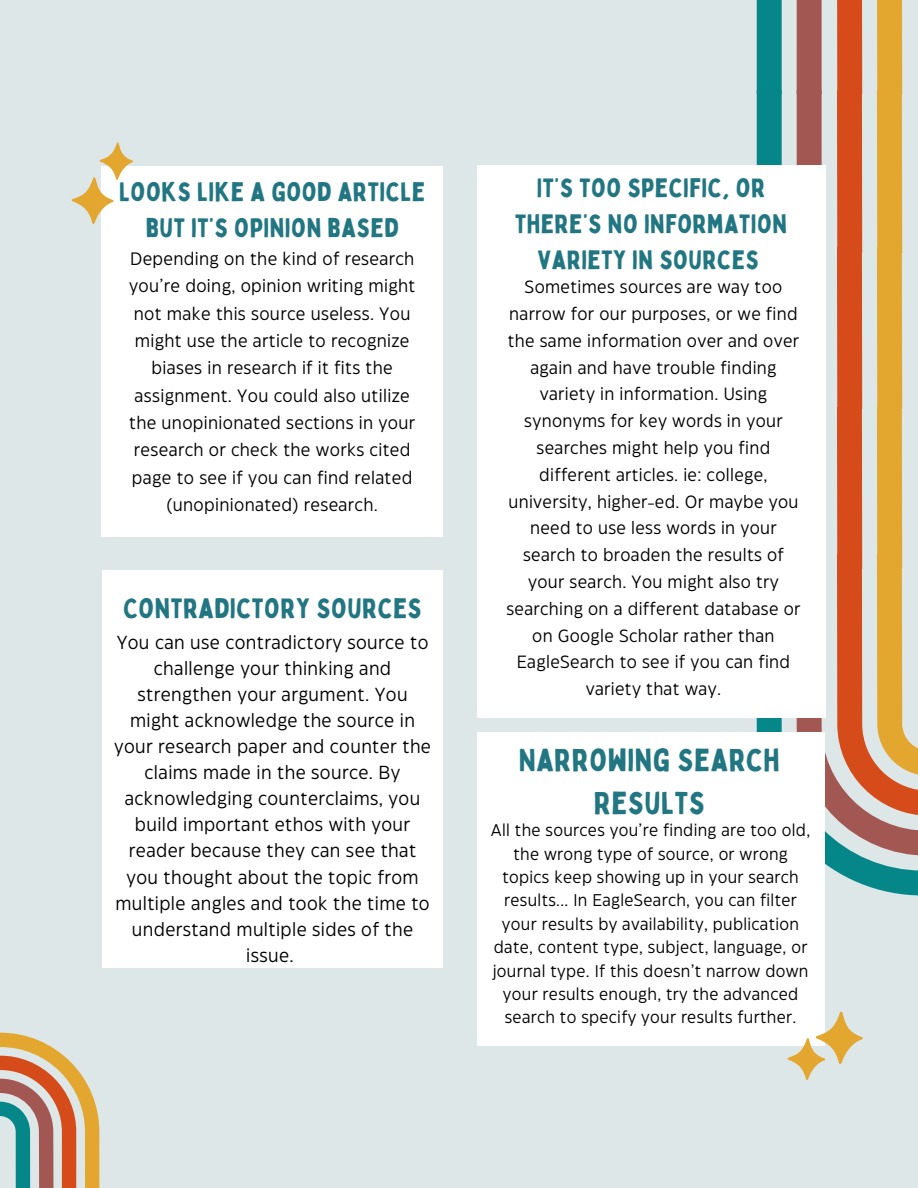
<style>
.page{position:relative;width:918px;height:1188px;background:#dde7e8}
.page>*{position:absolute;margin:0;border:0;box-sizing:border-box;transform-origin:0 0}
.t1{font:31.2px/43.3px "Bobby Jones";letter-spacing:.02em;color:#217682;text-align:center}
.t2{font:27.6px "Bobby Jones";letter-spacing:.02em;color:#217682}
.t3{font:26.25px/36.2px "Bobby Jones";letter-spacing:.02em;color:#217682;text-align:center}
.t4{font:26.1px/35.7px "Bobby Jones";letter-spacing:.02em;color:#217682;text-align:center}
.t5{font:18.9px/26.1px "Eastman Grotesque";letter-spacing:.02em;color:#000;text-align:center}
.t6{font:18px/27.3px "Eastman Grotesque";letter-spacing:.02em;color:#000;text-align:center}
.t7{font:17.7px/26.8px "Eastman Grotesque";letter-spacing:.02em;color:#000;text-align:center}
.t8{font:16.95px/23.4px "Eastman Grotesque";letter-spacing:.02em;color:#000;text-align:center}
</style>
<div class="page">
<svg style="left:0;top:1032px;width:99px;height:156px"></svg>
<div style="left:102px;top:166px;width:341px;height:370px;background:#fff"></div>
<svg style="left:71px;top:142px;width:62px;height:82px"></svg>
<div style="left:477px;top:732px;width:348px;height:314px;background:#fff"></div>
<svg style="left:757px;top:0;width:161px;height:1080px"></svg>
<div style="left:102px;top:570px;width:341px;height:398px;background:#fff"></div>
<div style="left:477px;top:166px;width:348px;height:552px;background:#fff"></div>
<p class="t3" style="left:119px;top:173px;width:307px">LOOKS LIKE A GOOD ARTICLE<br>BUT IT’S OPINION BASED</p>
<h2 class="t6" style="left:129px;top:246px;width:288px">Depending on the kind of research you’re doing, opinion writing might not make this source useless. You might use the article to recognize biases in research if it fits the assignment. You could also utilize the unopinionated sections in your research or check the works cited page to see if you can find related (unopinionated) research.</h2>
<p class="t2" style="left:123px;top:591px;width:300px">CONTRADICTORY SOURCES</p>
<h2 class="t5" style="left:114px;top:630px;width:318px">You can use contradictory source to challenge your thinking and strengthen your argument. You might acknowledge the source in your research paper and counter the claims made in the source. By acknowledging counterclaims, you build important ethos with your reader because they can see that you thought about the topic from multiple angles and took the time to understand multiple sides of the issue.</h2>
<h3 class="t4" style="left:515px;top:170px;width:273px">IT’S TOO SPECIFIC, OR<br>THERE’S NO INFORMATION<br>VARIETY IN SOURCES</h3>
<p class="t7" style="left:506px;top:275px;width:295px">Sometimes sources are way too narrow for our purposes, or we find the same information over and over again and have trouble finding variety in information. Using synonyms for key words in your searches might help you find different articles. ie: college, university, higher-ed. Or maybe you need to use less words in your search to broaden the results of your search. You might also try searching on a different database or on Google Scholar rather than<br>EagleSearch to see if you can find variety that way.</p>
<h3 class="t1" style="left:519px;top:738px;width:263px">NARROWING SEARCH<br>RESULTS</h3>
<p class="t8" style="left:491px;top:820px;width:321px">All the sources you’re finding are too old, the wrong type of source, or wrong topics keep showing up in your search results... In EagleSearch, you can filter your results by availability, publication date, content type, subject, language, or journal type. If this doesn’t narrow down your results enough, try the advanced search to specify your results further.</p>
</div>
